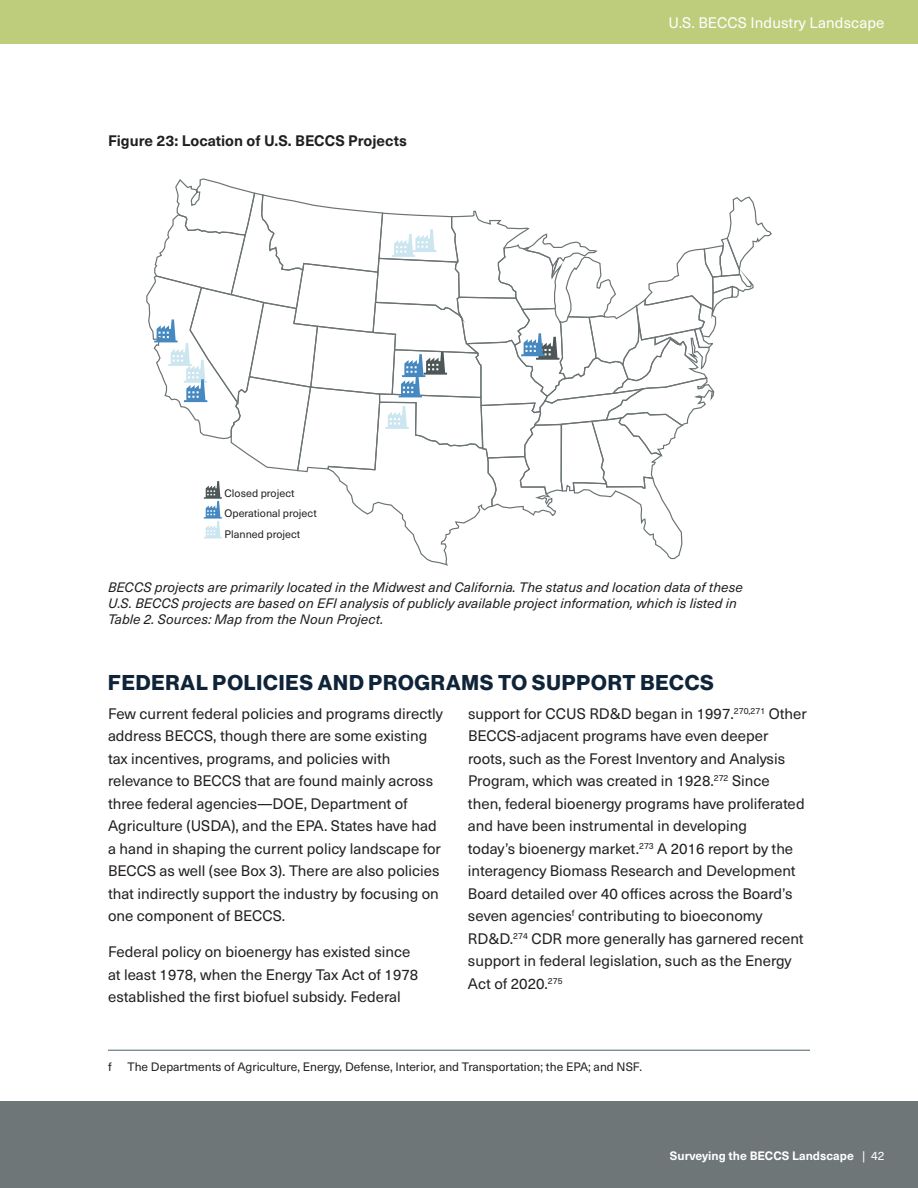
<style>
.page{position:relative;width:918px;height:1188px;background:#fff}
.page>*{position:absolute;margin:0;border:0;box-sizing:border-box;transform-origin:0 0}
.Subhead_span_-_toc{font:21px "N Haas Grotesk DS Pro 75 Bd";letter-spacing:.04em;color:#0f2438}
.body{font:15px/22.5px "Neue Haas Unica W1 G";color:#231f20}
.Figure_title_span{font:700 15px "Neue Haas Unica W1 G";color:#231f20}
.t1{font:15px "Neue Haas Unica W1 G";letter-spacing:.005em;color:#fff}
.t2{font:italic 13.5px/16.2px "Neue Haas Unica W1 G";letter-spacing:.005em;color:#231f20}
.footnote{font:12px "Neue Haas Unica W1 G";color:#231f20}
.t3{font:700 12px "Neue Haas Unica W1 G";color:#fff}
.t4{font:10.8px/20.1px "Neue Haas Unica W1 G";color:#231f20}
.s1{font-weight:400}
</style>
<div class="page">
<div style="left:0;top:1102px;width:918px;height:86px;background:#6f7677"></div>
<div style="left:0;top:0;width:918px;height:44px;background:#becd7c"></div>
<svg style="left:146px;top:178px;width:626px;height:388px"></svg>
<hr style="left:108px;top:1050px;width:702px;height:1px;background:#46616e">
<p class="Figure_title_span" style="left:108px;top:130px;width:300px">Figure 23: Location of U.S. BECCS Projects</p>
<p class="t4" style="left:225px;top:483px;width:94px">Closed project<br>Operational project<br>Planned project</p>
<p class="t1" style="left:668px;top:12px;width:218px">U.S. BECCS Industry Landscape</p>
<p class="t2" style="left:108px;top:578px;width:636px">BECCS projects are primarily located in the Midwest and California. The status and location data of these<br>U.S. BECCS projects are based on EFI analysis of publicly available project information, which is listed in<br>Table 2. Sources: Map from the Noun Project.</p>
<p class="Subhead_span_-_toc" style="left:108px;top:670px;width:607px">FEDERAL POLICIES AND PROGRAMS TO SUPPORT BECCS</p>
<p class="body" style="left:108px;top:701px;width:337px">Few current federal policies and programs directly address BECCS, though there are some existing tax incentives, programs, and policies with relevance to BECCS that are found mainly across three federal agencies—DOE, Department of Agriculture (USDA), and the EPA. States have had a hand in shaping the current policy landscape for BECCS as well (see Box 3). There are also policies that indirectly support the industry by focusing on one component of BECCS.</p>
<p class="body" style="left:108px;top:940px;width:312px">Federal policy on bioenergy has existed since at least 1978, when the Energy Tax Act of 1978 established the first biofuel subsidy. Federal</p>
<p class="body" style="left:468px;top:701px;width:340px">support for CCUS RD&amp;D began in 1997.<sup>270,271</sup> Other BECCS-adjacent programs have even deeper roots, such as the Forest Inventory and Analysis Program, which was created in 1928.<sup>272</sup> Since then, federal bioenergy programs have proliferated and have been instrumental in developing<br>today’s bioenergy market.<sup>273</sup> A 2016 report by the interagency Biomass Research and Development Board detailed over 40 offices across the Board’s seven agencies<sup>f</sup> contributing to bioeconomy RD&amp;D.<sup>274</sup> CDR more generally has garnered recent support in federal legislation, such as the Energy Act of 2020.<sup>275</sup></p>
<p class="footnote" style="left:108px;top:1058px;width:5px">f</p>
<p class="footnote" style="left:128px;top:1058px;width:516px">The Departments of Agriculture, Energy, Defense, Interior, and Transportation; the EPA; and NSF.</p>
<p class="t3" style="left:670px;top:1147px;width:216px">Surveying the BECCS Landscape <span class="s1">| 42</span></p>
</div>
